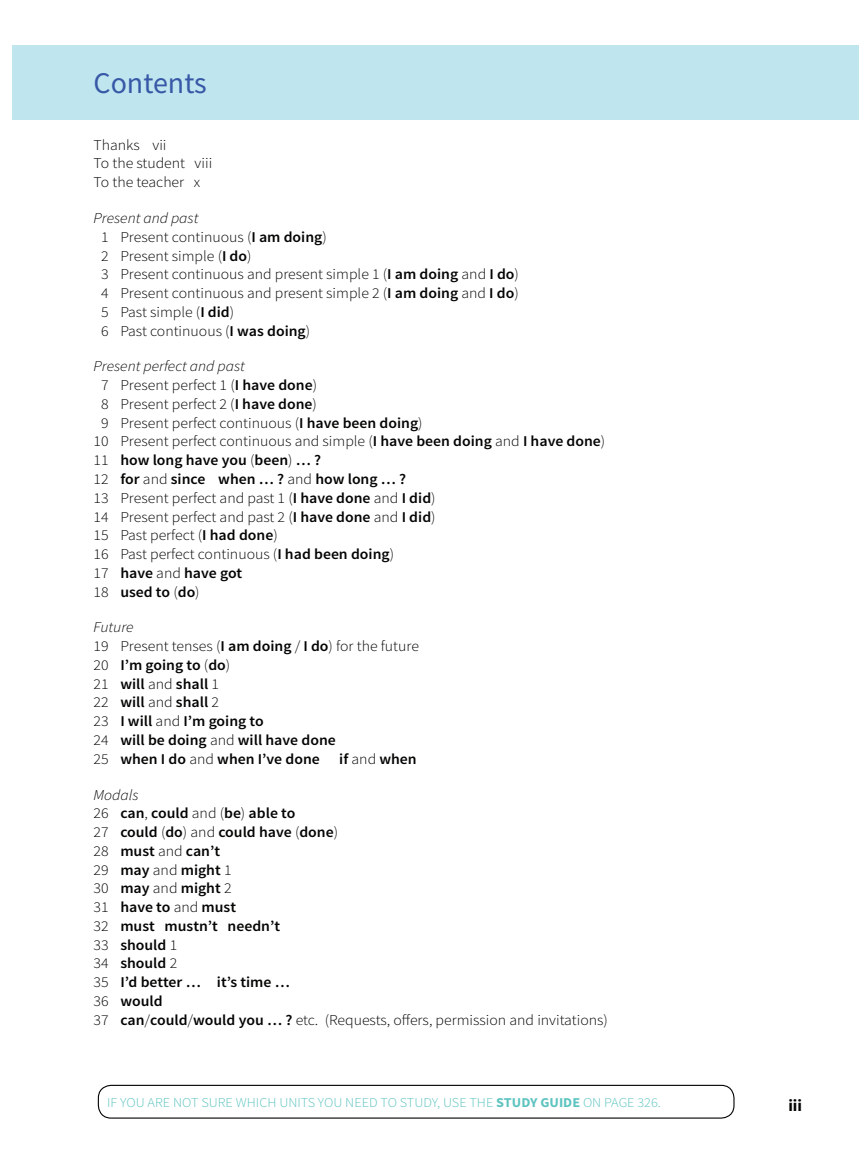
<style>
.page{position:relative;width:859px;height:1149px;background:#fff}
.page>*{position:absolute;margin:0;border:0;box-sizing:border-box;transform-origin:0 0}
.t1{font:30px "Source Sans Pro";color:#3758a6}
.t2{font:700 16.5px "Source Sans Pro";color:#040503}
.t3{font:300 15px/18.8px "Source Sans Pro";color:#040503;scale:1.05 1}
.t4{font:600 15px/18.8px "Source Sans Pro";color:#040503;scale:1.05 1}
.t5{font:italic 300 15px "Source Sans Pro";color:#040503;scale:1.05 1}
.t6{font:300 13.5px "Source Sans Pro";color:#5dc4c0;scale:1.05 1}
.s1{font-style:italic}
.s2{font-weight:600}
.s3{font-weight:300}
.s4{font-weight:300;font-style:italic}
.s5{font-weight:700}
</style>
<div class="page">
<div style="left:13px;top:45px;width:846px;height:74px;background:#bfe5ef"></div>
<div style="left:98px;top:1084px;width:636px;height:34px;border:1px solid #040503;border-radius:13px"></div>
<h1 class="t1" style="left:94px;top:71px;width:115px">Contents</h1>
<p class="t3" style="left:94px;top:136px;width:115px">Thanks vii<br>To the student viii<br>To the teacher x</p>
<p class="t3" style="left:101px;top:210px;width:399px;text-indent:-7px"><span class="s1">Present and past<br></span>1 Present continuous (<span class="s2">I am doing</span>)<br>2 Present simple (<span class="s2">I do</span>)<br>3 Present continuous and present simple 1 (<span class="s2">I am doing</span> and <span class="s2">I do</span>)<br>4 Present continuous and present simple 2 (<span class="s2">I am doing</span> and <span class="s2">I do</span>)<br>5 Past simple (<span class="s2">I did</span>)<br>6 Past continuous (<span class="s2">I was doing</span>)</p>
<p class="t5" style="left:94px;top:360px;width:146px">Present perfect and past</p>
<p class="t3" style="left:101px;top:377px;width:207px">7 Present perfect 1 (<span class="s2">I have done</span>)</p>
<p class="t3" style="left:101px;top:395px;width:207px">8 Present perfect 2 (<span class="s2">I have done</span>)</p>
<p class="t3" style="left:101px;top:414px;width:308px">9 Present perfect continuous (<span class="s2">I have been doing</span>)</p>
<p class="t3" style="left:94px;top:433px;width:489px">10 Present perfect continuous and simple (<span class="s2">I have been doing</span> and <span class="s2">I have done</span>)</p>
<p class="t4" style="left:94px;top:452px;width:218px"><span class="s3">11</span> how long have you <span class="s3">(</span>been<span class="s3">)</span> … ?</p>
<p class="t4" style="left:94px;top:470px;width:299px"><span class="s3">12</span> for <span class="s3">and</span> since when … ? <span class="s3">and</span> how long … ?</p>
<p class="t3" style="left:94px;top:489px;width:327px">13 Present perfect and past 1 (<span class="s2">I have done</span> and <span class="s2">I did</span>)</p>
<p class="t3" style="left:94px;top:508px;width:327px">14 Present perfect and past 2 (<span class="s2">I have done</span> and <span class="s2">I did</span>)</p>
<p class="t3" style="left:94px;top:527px;width:177px">15 Past perfect (<span class="s2">I had done</span>)</p>
<p class="t3" style="left:94px;top:545px;width:288px">16 Past perfect continuous (<span class="s2">I had been doing</span>)</p>
<p class="t4" style="left:94px;top:564px;width:143px"><span class="s3">17</span> have <span class="s3">and</span> have got</p>
<p class="t4" style="left:94px;top:583px;width:103px"><span class="s3">18</span> used to <span class="s3">(</span>do<span class="s3">)</span></p>
<p class="t4" style="left:94px;top:619px;width:311px"><span class="s4">Future<br></span><span class="s3">19 Present tenses (</span>I am doing <span class="s3">/</span> I do<span class="s3">) for the future<br>20</span> I’m going to <span class="s3">(</span>do<span class="s3">)<br>21</span> will <span class="s3">and</span> shall <span class="s3">1<br>22</span> will <span class="s3">and</span> shall <span class="s3">2<br>23</span> I will <span class="s3">and</span> I’m going to<br><span class="s3">24</span> will be doing <span class="s3">and</span> will have done<br><span class="s3">25</span> when I do <span class="s3">and</span> when I’ve done</p>
<p class="t4" style="left:339px;top:750px;width:75px">if <span class="s3">and</span> when</p>
<p class="t4" style="left:94px;top:786px;width:491px"><span class="s4">Modals<br></span><span class="s3">26</span> can<span class="s3">,</span> could <span class="s3">and (</span>be<span class="s3">)</span> able to<br><span class="s3">27</span> could <span class="s3">(</span>do<span class="s3">) and</span> could have <span class="s3">(</span>done<span class="s3">)<br>28</span> must <span class="s3">and</span> can’t<br><span class="s3">29</span> may <span class="s3">and</span> might <span class="s3">1<br>30</span> may <span class="s3">and</span> might <span class="s3">2<br>31</span> have to <span class="s3">and</span> must<br><span class="s3">32</span> must mustn’t needn’t<br><span class="s3">33</span> should <span class="s3">1<br>34</span> should <span class="s3">2<br>35</span> I’d better … it’s time …<br><span class="s3">36</span> would<br><span class="s3">37</span> can<span class="s3">/</span>could<span class="s3">/</span>would you … ? <span class="s3">etc. (Requests, offers, permission and invitations)</span></p>
<p class="t6" style="left:107px;top:1096px;width:529px">IF YOU ARE NOT SURE WHICH UNITS YOU NEED TO STUDY, USE THE <span class="s5">STUDY GUIDE</span> ON PAGE 326.</p>
<p class="t2" style="left:788px;top:1098px;width:15px">iii</p>
</div>
